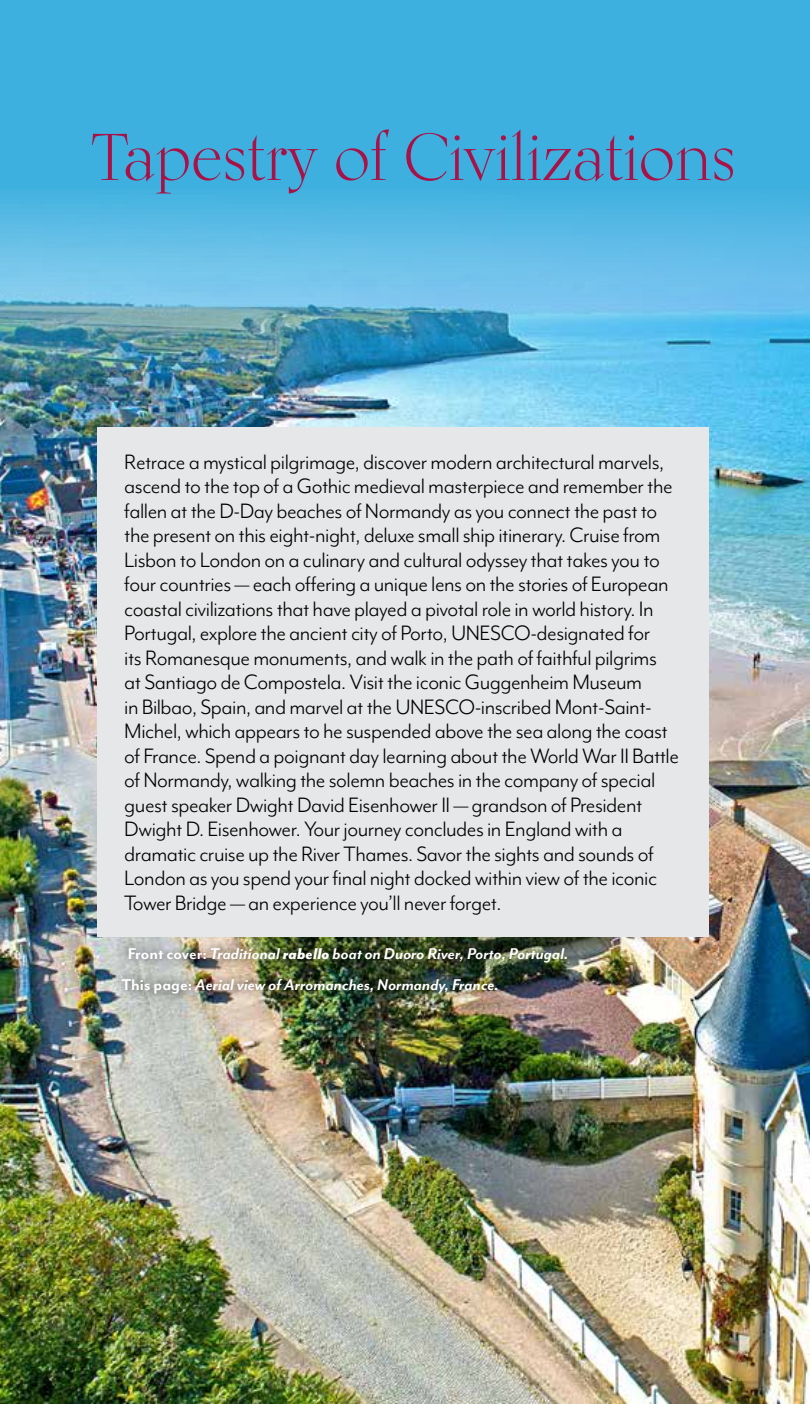
<style>
.page{position:relative;width:810px;height:1404px;background:#3eb0df}
.page>*{position:absolute;margin:0;border:0;box-sizing:border-box;transform-origin:0 0}
.t1{font:66px "Kumlien Pro";letter-spacing:-.015em;color:#a81246}
.t2{font:24px/24.6px "Mr Eaves Mod OT";letter-spacing:-.02em;color:#000}
.t3{font:italic 700 18px/31.2px "Mr Eaves Mod OT";color:#fff}
.s1{font-style:normal}
.s2{font-weight:800}
</style>
<div class="page">
<img style="left:0;top:200px;width:810px;height:1204px">
<div style="left:97px;top:427px;width:612px;height:510px;background:#e6e7e8"></div>
<div style="left:119px;top:937px;width:458px;height:36px;background:#000;opacity:.75"></div>
<div style="left:111px;top:968px;width:396px;height:36px;background:#000;opacity:.75"></div>
<h1 class="t1" style="left:90px;top:117px;width:648px">Tapestry of Civilizations</h1>
<p class="t2" style="left:124px;top:449px;width:556px">Retrace a mystical pilgrimage, discover modern architectural marvels, ascend to the top of a Gothic medieval masterpiece and remember the fallen at the D-Day beaches of Normandy as you connect the past to the present on this eight-night, deluxe small ship itinerary. Cruise from Lisbon to London on a culinary and cultural odyssey that takes you to four countries — each offering a unique lens on the stories of European coastal civilizations that have played a pivotal role in world history. In Portugal, explore the ancient city of Porto, UNESCO-designated for<br>its Romanesque monuments, and walk in the path of faithful pilgrims at Santiago de Compostela. Visit the iconic Guggenheim Museum<br>in Bilbao, Spain, and marvel at the UNESCO-inscribed Mont-Saint-Michel, which appears to he suspended above the sea along the coast of France. Spend a poignant day learning about the World War II Battle of Normandy, walking the solemn beaches in the company of special guest speaker Dwight David Eisenhower II — grandson of President Dwight D. Eisenhower. Your journey concludes in England with a dramatic cruise up the River Thames. Savor the sights and sounds of London as you spend your final night docked within view of the iconic Tower Bridge — an experience you’ll never forget.</p>
<p class="t3" style="left:121px;top:938px;width:449px;text-indent:6px"><span class="s1">Front cover:</span> Traditional <span class="s2">rabello</span> boat on Duoro River, Porto, Portugal.<br><span class="s1">This page:</span> Aerial view of Arromanches, Normandy, France.</p>
</div>
